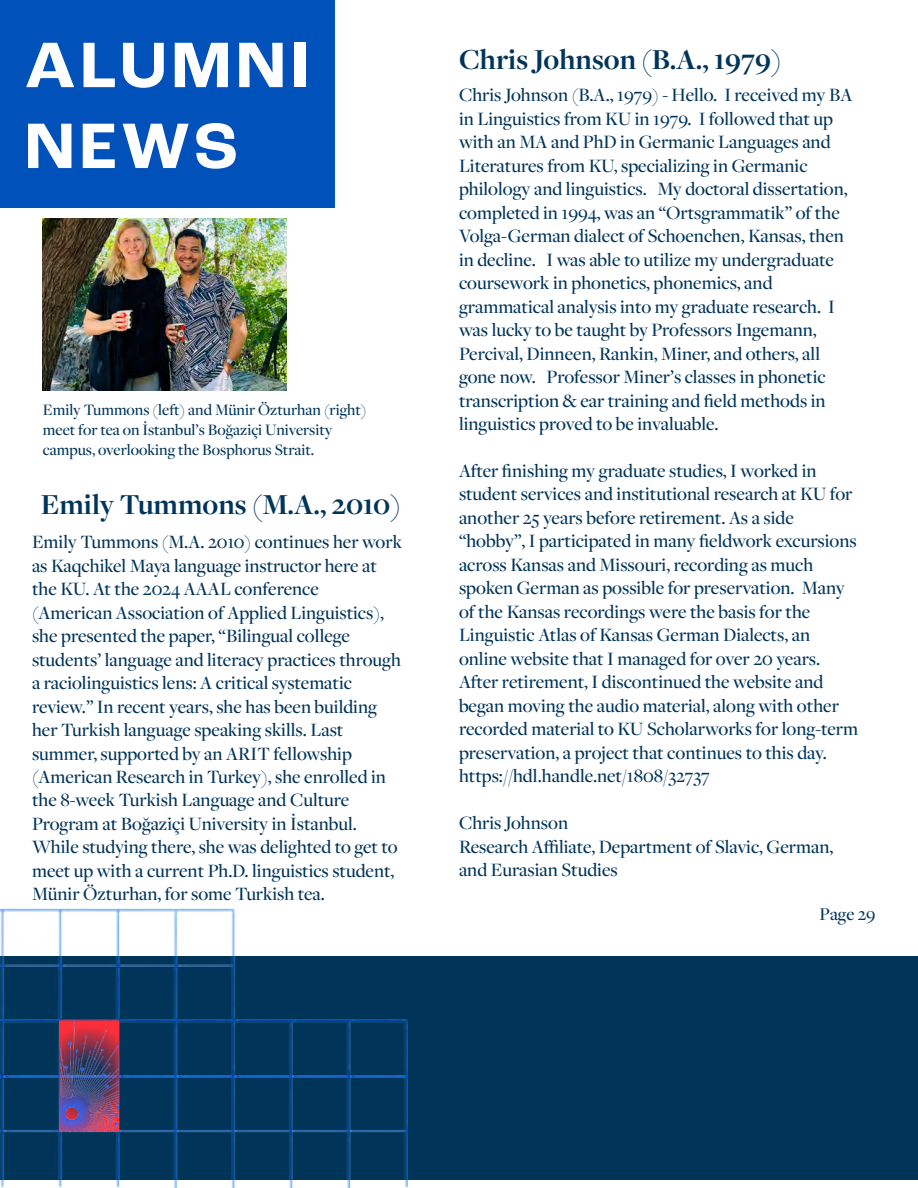
<style>
.page{position:relative;width:918px;height:1188px;background:#fff}
.page>*{position:absolute;margin:0;border:0;box-sizing:border-box;transform-origin:0 0}
.t1{font:700 67.35px/80.8px "Roc Grotesk";letter-spacing:.075em;color:#fff}
.t2{font:700 30px "Freight Disp Pro";color:#003459}
.t3{font:500 19.5px/23.5px "Freight Disp Pro";color:#003459}
.t4{font:500 18.6px "Freight Disp Pro";color:#003459}
.t5{font:500 16.5px/19.8px "Freight Disp Pro";color:#003459}
</style>
<div class="page">
<div style="left:0;top:956px;width:918px;height:224px;background:#003459"></div>
<img style="left:0;top:908px;width:408px;height:280px">
<div style="left:0;top:0;width:334px;height:207px;background:#0051ba"></div>
<img style="left:43px;top:219px;width:243px;height:171px">
<img style="left:60px;top:1020px;width:59px;height:111px">
<h1 class="t1" style="left:25px;top:26px;width:285px">ALUMNI<br>NEWS</h1>
<p class="t5" style="left:43px;top:399px;width:325px">Emily Tummons (left) and Münir Özturhan (right) meet for tea on İstanbul’s Boğaziçi University campus, overlooking the Bosphorus Strait.</p>
<h2 class="t2" style="left:41px;top:484px;width:361px">Emily Tummons (M.A., 2010)</h2>
<p class="t3" style="left:32px;top:530px;width:372px">Emily Tummons (M.A. 2010) continues her work as Kaqchikel Maya language instructor here at the KU. At the 2024 AAAL conference (American Association of Applied Linguistics), she presented the paper, “Bilingual college students’ language and literacy practices through a raciolinguistics lens: A critical systematic review.” In recent years, she has been building her Turkish language speaking skills. Last summer, supported by an ARIT fellowship (American Research in Turkey), she enrolled in the 8-week Turkish Language and Culture Program at Boğaziçi University in İstanbul.<br>While studying there, she was delighted to get to meet up with a current Ph.D. linguistics student, Münir Özturhan, for some Turkish tea.</p>
<h2 class="t2" style="left:459px;top:40px;width:324px">Chris Johnson (B.A., 1979)</h2>
<p class="t3" style="left:459px;top:83px;width:395px">Chris Johnson (B.A., 1979) - Hello. I received my BA in Linguistics from KU in 1979. I followed that up with an MA and PhD in Germanic Languages and Literatures from KU, specializing in Germanic philology and linguistics. My doctoral dissertation, completed in 1994, was an “Ortsgrammatik” of the Volga-German dialect of Schoenchen, Kansas, then in decline. I was able to utilize my undergraduate coursework in phonetics, phonemics, and grammatical analysis into my graduate research. I was lucky to be taught by Professors Ingemann, Percival, Dinneen, Rankin, Miner, and others, all gone now. Professor Miner’s classes in phonetic transcription &amp; ear training and field methods in linguistics proved to be invaluable.</p>
<p class="t3" style="left:459px;top:458px;width:401px">After finishing my graduate studies, I worked in student services and institutional research at KU for another 25 years before retirement. As a side “hobby”, I participated in many fieldwork excursions across Kansas and Missouri, recording as much spoken German as possible for preservation. Many of the Kansas recordings were the basis for the Linguistic Atlas of Kansas German Dialects, an online website that I managed for over 20 years.<br>After retirement, I discontinued the website and began moving the audio material, along with other recorded material to KU Scholarworks for long-term preservation, a project that continues to this day. https://hdl.handle.net/1808/32737</p>
<h3 class="t3" style="left:459px;top:811px;width:376px">Chris Johnson<br>Research Affiliate, Department of Slavic, German, and Eurasian Studies</h3>
<p class="t4" style="left:820px;top:902px;width:57px">Page 29</p>
</div>
